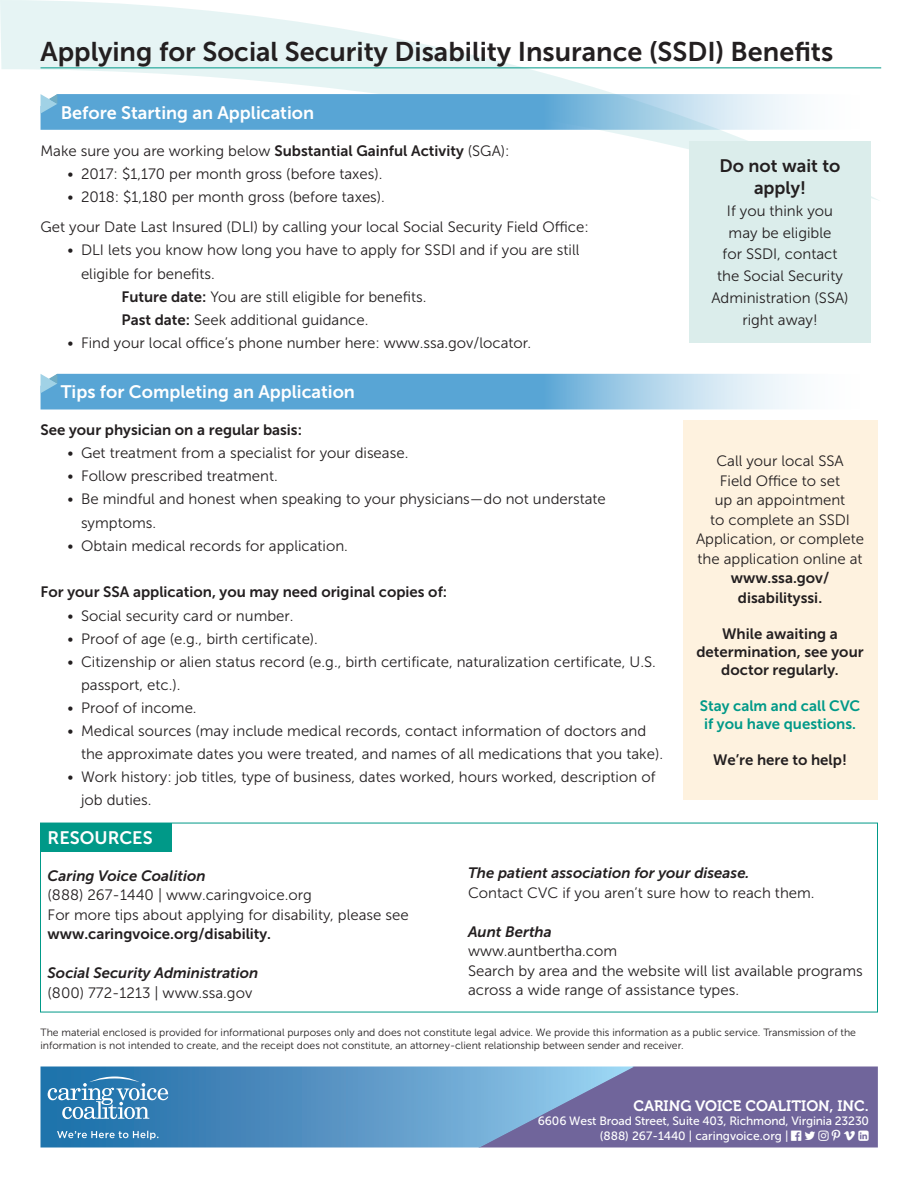
<style>
.page{position:relative;width:918px;height:1188px;background:#fff}
.page>*{position:absolute;margin:0;border:0;box-sizing:border-box;transform-origin:0 0}
.t1{font:27px "Museo Sans 700";color:#231f20}
.t2{font:18px "Museo Sans 700";color:#fff}
.t3{font:18px/21.8px "Museo Sans 700";color:#231f20;text-align:center}
.t4{font:15px/19.5px "Museo Sans 300";color:#231f20}
.t5{font:15px/18px "Museo Sans 700";color:#231f20;text-align:center}
.t6{font:italic 15px "Museo Sans 700";color:#231f20}
.t7{font:15px/18px "Museo Sans 700";color:#098}
.t8{font:15px "Museo 700";color:#fff}
.t9{font:12px "Museo Sans 500";letter-spacing:-.01em;color:#fff}
.t10{font:10.5px/12.6px "Museo Sans 300";color:#231f20}
.s1{font-family:"Museo Sans 700"}
</style>
<div class="page">
<svg style="left:0;top:0;width:881px;height:201px"></svg>
<div style="left:40px;top:823px;width:132px;height:29px;background:#098"></div>
<svg style="left:40px;top:1066px;width:438px;height:82px;background:#5392c2"></svg>
<svg style="left:48px;top:1077px;width:120px;height:63px;background:#4d8fbc"></svg>
<hr style="left:40px;top:68px;width:841px;height:1px;background:#098">
<div style="left:40px;top:823px;width:838px;height:189px;border:1px solid #098"></div>
<svg style="left:40px;top:94px;width:841px;height:36px;background:#85bddf"></svg>
<svg style="left:40px;top:374px;width:757px;height:36px;background:#7ab7dd"></svg>
<div style="left:683px;top:420px;width:195px;height:379px;background:#fef2df"></div>
<div style="left:689px;top:141px;width:182px;height:202px;background:#dbedeb"></div>
<svg style="left:478px;top:1066px;width:400px;height:82px;background:#7578aa"></svg>
<p class="t1" style="left:40px;top:36px;width:794px">Applying for Social Security Disability Insurance (SSDI) Benefits</p>
<p class="t2" style="left:61px;top:103px;width:255px">Before Starting an Application</p>
<p class="t4" style="left:40px;top:141px;width:471px">Make sure you are working below <span class="s1">Substantial Gainful Activity</span> (SGA):</p>
<p class="t4" style="left:68px;top:164px;width:317px">• 2017: $1,170 per month gross (before taxes).</p>
<p class="t4" style="left:68px;top:187px;width:319px">• 2018: $1,180 per month gross (before taxes).</p>
<p class="t4" style="left:40px;top:217px;width:550px">Get your Date Last Insured (DLI) by calling your local Social Security Field Office:</p>
<p class="t4" style="left:81px;top:239px;width:500px;line-height:23.2px;text-indent:-14px">• DLI lets you know how long you have to apply for SSDI and if you are still eligible for benefits.</p>
<p class="t4" style="left:122px;top:287px;width:306px"><span class="s1">Future date:</span> You are still eligible for benefits.</p>
<p class="t4" style="left:122px;top:310px;width:248px"><span class="s1">Past date:</span> Seek additional guidance.</p>
<p class="t4" style="left:68px;top:334px;width:465px">• Find your local office’s phone number here: www.ssa.gov/locator.</p>
<p class="t2" style="left:61px;top:382px;width:296px">Tips for Completing an Application</p>
<p class="t5" style="left:40px;top:421px;width:263px">See your physician on a regular basis:</p>
<p class="t4" style="left:68px;top:443px;width:342px">• Get treatment from a specialist for your disease.</p>
<p class="t4" style="left:68px;top:466px;width:212px">• Follow prescribed treatment.</p>
<p class="t4" style="left:81px;top:488px;width:526px;line-height:23.2px;text-indent:-14px">• Be mindful and honest when speaking to your physicians—do not understate symptoms.</p>
<p class="t4" style="left:68px;top:536px;width:282px">• Obtain medical records for application.</p>
<p class="t5" style="left:40px;top:583px;width:408px">For your SSA application, you may need original copies of:</p>
<p class="t4" style="left:68px;top:606px;width:228px">• Social security card or number.</p>
<p class="t4" style="left:68px;top:630px;width:252px">• Proof of age (e.g., birth certificate).</p>
<p class="t4" style="left:81px;top:651px;width:576px;line-height:22.6px;text-indent:-14px">• Citizenship or alien status record (e.g., birth certificate, naturalization certificate, U.S. passport, etc.).</p>
<p class="t4" style="left:68px;top:699px;width:131px">• Proof of income.</p>
<p class="t4" style="left:81px;top:720px;width:584px;line-height:22.6px;text-indent:-14px">• Medical sources (may include medical records, contact information of doctors and the approximate dates you were treated, and names of all medications that you take).</p>
<p class="t4" style="left:81px;top:766px;width:576px;line-height:22.6px;text-indent:-14px">• Work history: job titles, type of business, dates worked, hours worked, description of job duties.</p>
<p class="t3" style="left:720px;top:155px;width:122px">Do not wait to apply!</p>
<p class="t4" style="left:711px;top:200px;width:139px;line-height:21.8px;text-align:center">If you think you may be eligible<br>for SSDI, contact the Social Security<br>Administration (SSA) right away!</p>
<p class="t4" style="left:696px;top:451px;width:169px;text-align:center">Call your local SSA<br>Field Office to set<br>up an appointment<br>to complete an SSDI<br>Application, or complete the application online at <span class="s1">www.ssa.gov/ disabilityssi.</span></p>
<p class="t5" style="left:696px;top:624px;width:169px">While awaiting a determination, see your doctor regularly.</p>
<p class="t7" style="left:700px;top:696px;width:162px">Stay calm and call CVC if you have questions.</p>
<p class="t5" style="left:713px;top:750px;width:135px">We’re here to help!</p>
<p class="t2" style="left:48px;top:827px;width:107px">RESOURCES</p>
<p class="t6" style="left:48px;top:867px;width:160px">Caring Voice Coalition</p>
<p class="t4" style="left:48px;top:885px;width:266px">(888) 267-1440 | www.caringvoice.org</p>
<p class="t4" style="left:48px;top:905px;width:363px">For more tips about applying for disability, please see <span class="s1">www.caringvoice.org/disability.</span></p>
<p class="t6" style="left:48px;top:965px;width:212px">Social Security Administration</p>
<p class="t4" style="left:48px;top:983px;width:206px">(800) 772-1213 | www.ssa.gov</p>
<p class="t6" style="left:468px;top:865px;width:283px">The patient association for your disease.</p>
<p class="t4" style="left:468px;top:883px;width:348px">Contact CVC if you aren’t sure how to reach them.</p>
<p class="t6" style="left:468px;top:923px;width:85px">Aunt Bertha</p>
<p class="t4" style="left:468px;top:942px;width:151px">www.auntbertha.com</p>
<p class="t4" style="left:468px;top:961px;width:396px">Search by area and the website will list available programs across a wide range of assistance types.</p>
<p class="t10" style="left:40px;top:1026px;width:817px">The material enclosed is provided for informational purposes only and does not constitute legal advice. We provide this information as a public service. Transmission of the information is not intended to create, and the receipt does not constitute, an attorney-client relationship between sender and receiver.</p>
<p class="t8" style="left:633px;top:1097px;width:237px">CARING VOICE COALITION, INC.</p>
<p class="t9" style="left:538px;top:1114px;width:333px">6606 West Broad Street, Suite 403, Richmond, Virginia 23230</p>
<p class="t9" style="left:600px;top:1129px;width:190px">(888) 267-1440 | caringvoice.org |</p>
</div>
